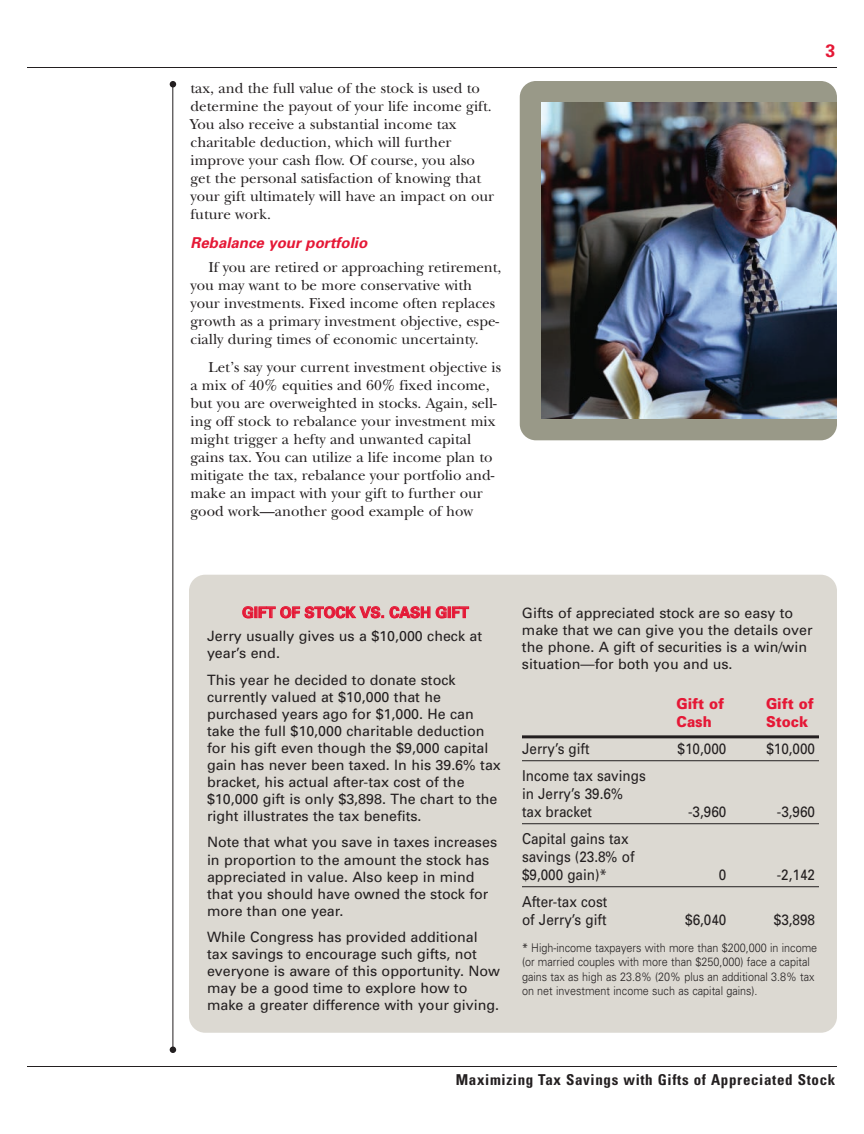
<style>
.page{position:relative;width:864px;height:1134px;background:#fff}
.page>*{position:absolute;margin:0;border:0;box-sizing:border-box;transform-origin:0 0}
.t1{font:700 18px "Univers";color:#e51836}
.t2{font:15px/18px "New Baskerville";color:#231f20}
.t3{font:15px/18px "Univers";color:#231f20;scale:.9 1}
.t4{font:700 condensed 15px "Univers";letter-spacing:.045em;color:#231f20}
.t5{font:italic 700 15px "Univers";color:#e51836}
.t6{font:700 15px "Univers";color:#e51836}
.t7{font:900 15px "Univers";color:#e51836;scale:.9 1}
.t8{font:14.25px/17.1px "Univers";color:#231f20}
.t9{font:300 12px/14.4px "Univers";color:#231f20;scale:.9 1}
.s1{font-weight:400}
</style>
<div class="page">
<hr style="left:27px;top:67px;width:810px;height:1px;background:#231f20">
<hr style="left:27px;top:1066px;width:810px;height:1px;background:#231f20">
<hr style="left:172px;top:82px;width:1px;height:970px;background:#231f20">
<svg style="left:170px;top:81px;width:6px;height:6px"></svg>
<svg style="left:170px;top:1047px;width:6px;height:6px"></svg>
<div style="left:520px;top:81px;width:317px;height:359px;background:#998;border-radius:16px"></div>
<img style="left:541px;top:102px;width:296px;height:316px">
<div style="left:189px;top:575px;width:648px;height:458px;background:#dcd9d2;border-radius:16px"></div>
<hr style="left:522px;top:735px;width:297px;height:3px;background:#231f20">
<hr style="left:522px;top:760px;width:297px;height:1px;background:#231f20">
<hr style="left:522px;top:823px;width:297px;height:1px;background:#231f20">
<hr style="left:522px;top:886px;width:297px;height:1px;background:#231f20">
<p class="t2" style="left:191px;top:81px;width:305px">tax, and the full value of the stock is used to determine the payout of your life income gift.<br>You also receive a substantial income tax charitable deduction, which will further improve your cash flow. Of course, you also get the personal satisfaction of knowing that your gift ultimately will have an impact on our future work.</p>
<p class="t5" style="left:191px;top:237px;width:178px">Rebalance your portfolio</p>
<p class="t2" style="left:191px;top:260px;width:313px;text-indent:18px">If you are retired or approaching retirement, you may want to be more conservative with your investments. Fixed income often replaces growth as a primary investment objective, espe&shy;cially during times of economic uncertainty.</p>
<p class="t2" style="left:191px;top:360px;width:312px;text-indent:18px">Let’s say your current investment objective is a mix of 40% equities and 60% fixed income, but you are overweighted in stocks. Again, sell&shy;ing off stock to rebalance your investment mix might trigger a hefty and unwanted capital gains tax. You can utilize a life income plan to mitigate the tax, rebalance your portfolio and&shy;make an impact with your gift to further our good work—another good example of how</p>
<p class="t1" style="left:825px;top:44px;width:12px">3</p>
<p class="t6" style="left:242px;top:607px;width:228px">GIFT OF STOCK VS. CASH GIFT</p>
<p class="t8" style="left:207px;top:629px;width:277px">Jerry usually gives us a $10,000 check at year’s end.</p>
<p class="t8" style="left:207px;top:672px;width:295px">This year he decided to donate stock currently valued at $10,000 that he purchased years ago for $1,000. He can take the full $10,000 charitable deduction for his gift even though the $9,000 capital gain has never been taxed. In his 39.6% tax bracket, his actual after-tax cost of the $10,000 gift is only $3,898. The chart to the right illustrates the tax benefits.</p>
<p class="t8" style="left:207px;top:835px;width:292px">Note that what you save in taxes increases in proportion to the amount the stock has appreciated in value. Also keep in mind that you should have owned the stock for more than one year.</p>
<p class="t8" style="left:207px;top:930px;width:295px">While Congress has provided additional tax savings to encourage such gifts, not everyone is aware of this opportunity. Now may be a good time to explore how to make a greater difference with your giving.</p>
<p class="t8" style="left:522px;top:606px;width:292px">Gifts of appreciated stock are so easy to make that we can give you the details over the phone. A gift of securities is a win/win situation—for both you and us.</p>
<p class="t7" style="left:677px;top:699px;width:54px">Gift of</p>
<p class="t7" style="left:766px;top:699px;width:54px">Gift of</p>
<p class="t7" style="left:677px;top:717px;width:41px">Cash</p>
<p class="t7" style="left:766px;top:717px;width:48px">Stock</p>
<p class="t3" style="left:522px;top:741px;width:77px">Jerry’s gift</p>
<p class="t3" style="left:678px;top:741px;width:56px">$10,000</p>
<p class="t3" style="left:766px;top:741px;width:56px">$10,000</p>
<p class="t3" style="left:522px;top:768px;width:139px">Income tax savings in Jerry’s 39.6% tax bracket</p>
<p class="t3" style="left:688px;top:804px;width:44px">-3,960</p>
<p class="t3" style="left:777px;top:804px;width:44px">-3,960</p>
<p class="t3" style="left:522px;top:831px;width:127px">Capital gains tax savings (23.8% of $9,000 gain)*</p>
<p class="t3" style="left:719px;top:867px;width:10px">0</p>
<p class="t3" style="left:777px;top:867px;width:44px">-2,142</p>
<p class="t3" style="left:522px;top:894px;width:96px">After-tax cost of Jerry’s gift</p>
<p class="t3" style="left:685px;top:912px;width:47px">$6,040</p>
<p class="t3" style="left:774px;top:912px;width:47px">$3,898</p>
<p class="t9" style="left:522px;top:942px;width:330px"><span class="s1">*</span> High-income taxpayers with more than $200,000 in income (or married couples with more than $250,000) face a capital gains tax as high as 23.8% (20% plus an additional 3.8% tax on net investment income such as capital gains).</p>
<p class="t4" style="left:456px;top:1074px;width:381px">Maximizing Tax Savings with Gifts of Appreciated Stock</p>
</div>
